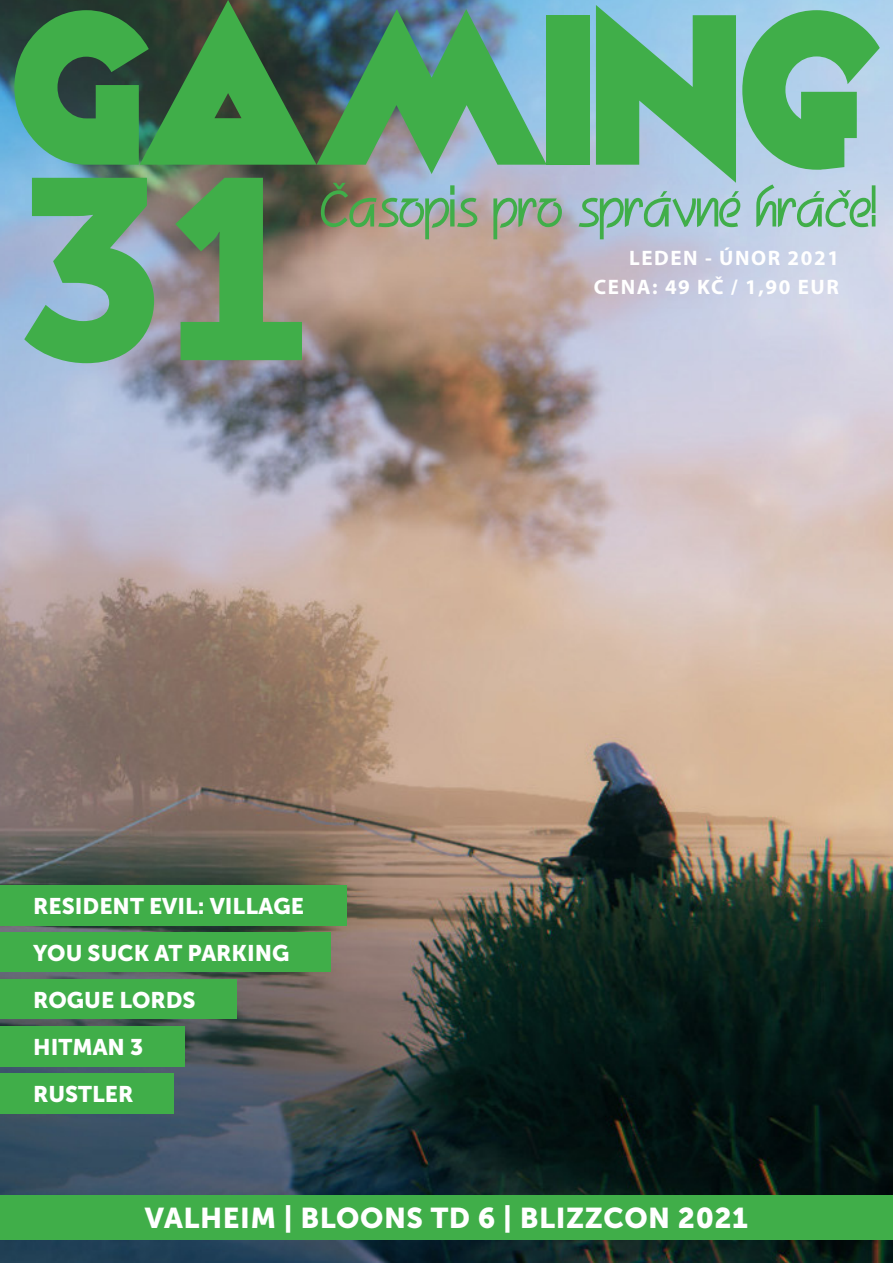
<style>
.page{position:relative;width:893px;height:1263px;background:#fff}
.page>*{position:absolute;margin:0;border:0;box-sizing:border-box;transform-origin:0 0}
.Styl_časopis__výchoz{font:255px "Museo Sans 900";color:#40ae49}
.t1{font:28.5px "Museo Sans 900";letter-spacing:.02em;color:#fff}
.Styl_časopis__výchoz-2{font:22.5px "Museo Sans 900";color:#fff}
.t2{font:700 21px "Myriad Pro";letter-spacing:.075em;color:#fff}
</style>
<div class="page">
<img style="left:0;top:0;width:893px;height:1263px">
<svg style="left:321px;top:183px;width:128px;height:56px;background:#8d9a84"></svg>
<svg style="left:450px;top:185px;width:4px;height:10px"></svg>
<svg style="left:450px;top:199px;width:4px;height:27px"></svg>
<svg style="left:457px;top:198px;width:20px;height:29px"></svg>
<svg style="left:493px;top:198px;width:69px;height:41px;background:#95a98c"></svg>
<svg style="left:579px;top:191px;width:161px;height:48px;background:#9ac1bc"></svg>
<svg style="left:756px;top:184px;width:119px;height:43px;background:#9bc7b8"></svg>
<div style="left:0;top:1195px;width:893px;height:44px;background:#40ae49"></div>
<div style="left:0;top:979px;width:237px;height:40px;background:#40ae49"></div>
<div style="left:0;top:885px;width:346px;height:41px;background:#40ae49"></div>
<div style="left:0;top:932px;width:331px;height:40px;background:#40ae49"></div>
<div style="left:0;top:1026px;width:185px;height:41px;background:#40ae49"></div>
<div style="left:0;top:1074px;width:173px;height:40px;background:#40ae49"></div>
<img style="left:14px;top:0;width:533px;height:174px">
<div style="left:547px;top:15px;width:43px;height:150px;background:#40ae49"></div>
<svg style="left:596px;top:5px;width:140px;height:178px;background:#65b783"></svg>
<svg style="left:742px;top:10px;width:138px;height:160px;background:#6cbb86"></svg>
<p class="Styl_časopis__výchoz" style="left:17px;top:126px;width:293px">31</p>
<p class="Styl_časopis__výchoz-2" style="left:33px;top:893px;width:272px">RESIDENT EVIL: VILLAGE</p>
<p class="Styl_časopis__výchoz-2" style="left:33px;top:940px;width:258px">YOU SUCK AT PARKING</p>
<p class="Styl_časopis__výchoz-2" style="left:33px;top:987px;width:164px">ROGUE LORDS</p>
<p class="Styl_časopis__výchoz-2" style="left:33px;top:1034px;width:112px">HITMAN 3</p>
<p class="Styl_časopis__výchoz-2" style="left:33px;top:1082px;width:102px">RUSTLER</p>
<p class="t2" style="left:629px;top:244px;width:211px">LEDEN - ÚNOR 2021</p>
<p class="t2" style="left:594px;top:273px;width:247px">CENA: 49 KČ / 1,90 EUR</p>
<p class="t1" style="left:145px;top:1202px;width:604px">VALHEIM | BLOONS TD 6 | BLIZZCON 2021</p>
</div>
